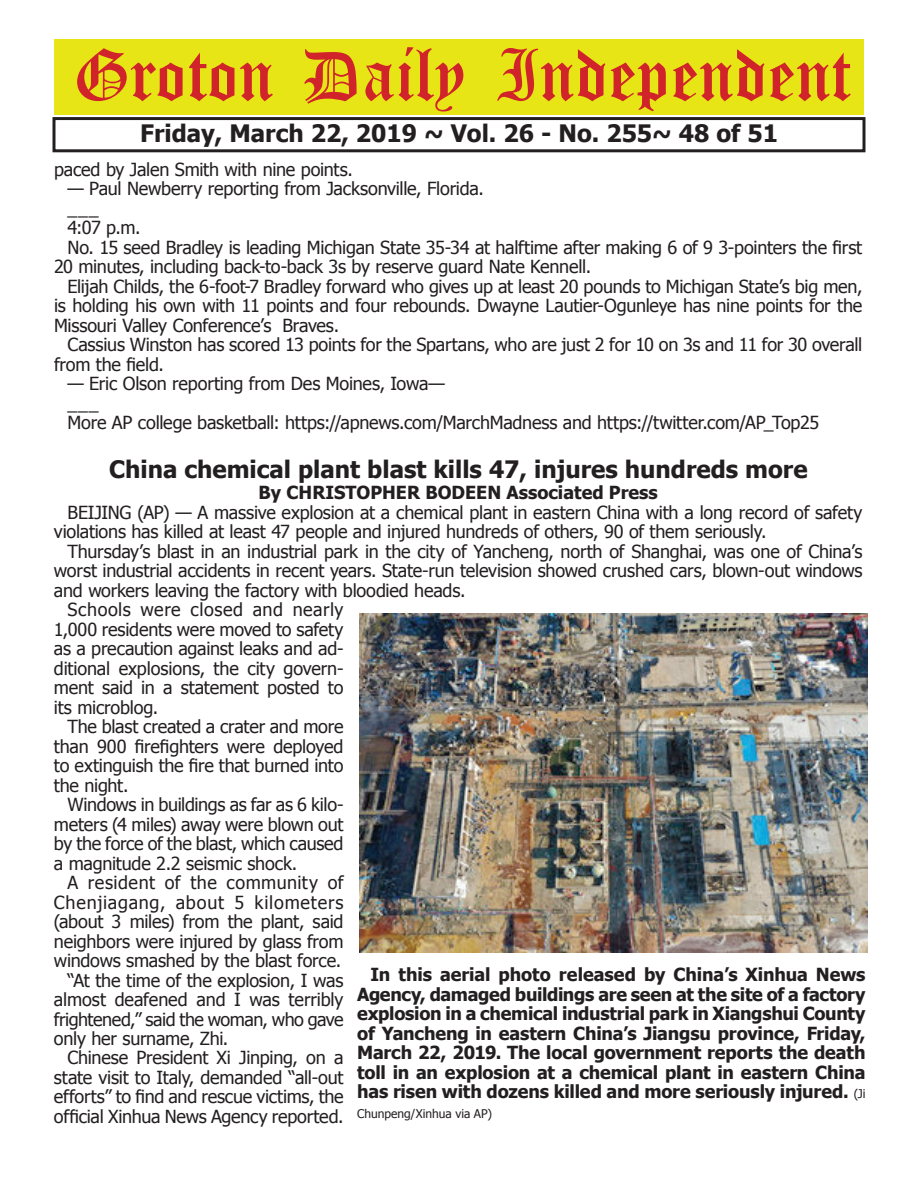
<style>
.page{position:relative;width:918px;height:1188px;background:#fff}
.page>*{position:absolute;margin:0;border:0;box-sizing:border-box;transform-origin:0 0}
.t1{font:54px "Old English Five";color:#d1232a}
.t2{font:700 24px "Tahoma";color:#231f20}
.t3{font:18px/19.5px "Tahoma";letter-spacing:-.01em;color:#231f20}
.t4{font:700 18px/19.5px "Tahoma";letter-spacing:-.005em;color:#231f20;text-align:justify}
.t5{font:18px "Tahoma";letter-spacing:.045em;color:#231f20}
.t6{font:18px "Tahoma";letter-spacing:.03em;color:#231f20}
.t7{font:18px "Tahoma";letter-spacing:.025em;color:#231f20}
.t8{font:12px "Tahoma";color:#231f20}
.s1{font-weight:400;font-size:12px}
</style>
<div class="page">
<div style="left:52px;top:117px;width:814px;height:35px;border:3px solid #231f20"></div>
<div style="left:54px;top:40px;width:810px;height:75px;background:#e7e515"></div>
<img style="left:359px;top:613px;width:509px;height:339px">
<h1 class="t1" style="left:73px;top:50px;width:779px">Groton Daily Independent</h1>
<h2 class="t2" style="left:140px;top:116px;width:640px">Friday, March 22, 2019 ~ Vol. 26 - No. 255~ 48 of 51</h2>
<p class="t3" style="left:54px;top:159px;width:300px">paced by Jalen Smith with nine points.</p>
<p class="t3" style="left:68px;top:178px;width:418px">— Paul Newberry reporting from Jacksonville, Florida.</p>
<p class="t3" style="left:68px;top:198px;width:33px">___</p>
<p class="t3" style="left:68px;top:217px;width:74px">4:07 p.m.</p>
<p class="t3" style="left:68px;top:237px;width:796px">No. 15 seed Bradley is leading Michigan State 35-34 at halftime after making 6 of 9 3-pointers the first</p>
<p class="t3" style="left:54px;top:256px;width:539px">20 minutes, including back-to-back 3s by reserve guard Nate Kennell.</p>
<p class="t3" style="left:68px;top:276px;width:797px">Elijah Childs, the 6-foot-7 Bradley forward who gives up at least 20 pounds to Michigan State’s big men,</p>
<p class="t3" style="left:54px;top:295px;width:810px">is holding his own with 11 points and four rebounds. Dwayne Lautier-Ogunleye has nine points for the</p>
<p class="t3" style="left:54px;top:315px;width:287px">Missouri Valley Conference’s Braves.</p>
<p class="t3" style="left:68px;top:334px;width:796px">Cassius Winston has scored 13 points for the Spartans, who are just 2 for 10 on 3s and 11 for 30 overall</p>
<p class="t3" style="left:54px;top:354px;width:111px">from the field.</p>
<p class="t3" style="left:68px;top:373px;width:753px">— Eric Olson reporting from Des Moines, Iowa—<br>___<br>More AP college basketball: https://apnews.com/MarchMadness and https://twitter.com/AP_Top25</p>
<h2 class="t2" style="left:109px;top:452px;width:700px">China chemical plant blast kills 47, injures hundreds more</h2>
<p class="t4" style="left:259px;top:482px;width:401px">By CHRISTOPHER BODEEN Associated Press</p>
<p class="t3" style="left:54px;top:502px;width:810px;text-indent:14px">BEIJING (AP) — A massive explosion at a chemical plant in eastern China with a long record of safety violations has killed at least 47 people and injured hundreds of others, 90 of them seriously.</p>
<p class="t3" style="left:67px;top:541px;width:797px">Thursday’s blast in an industrial park in the city of Yancheng, north of Shanghai, was one of China’s</p>
<p class="t3" style="left:54px;top:560px;width:810px">worst industrial accidents in recent years. State-run television showed crushed cars, blown-out windows</p>
<p class="t3" style="left:54px;top:580px;width:413px">and workers leaving the factory with bloodied heads.</p>
<p class="t6" style="left:67px;top:598px;width:278px">Schools were closed and nearly</p>
<p class="t3" style="left:54px;top:619px;width:291px">1,000 residents were moved to safety</p>
<p class="t3" style="left:54px;top:638px;width:291px">as a precaution against leaks and ad-</p>
<p class="t3" style="left:54px;top:657px;width:291px">ditional explosions, the city govern-</p>
<p class="t3" style="left:54px;top:677px;width:291px">ment said in a statement posted to</p>
<p class="t3" style="left:54px;top:696px;width:106px">its microblog.</p>
<p class="t3" style="left:67px;top:716px;width:278px">The blast created a crater and more</p>
<p class="t3" style="left:54px;top:735px;width:291px">than 900 firefighters were deployed</p>
<p class="t3" style="left:54px;top:755px;width:291px">to extinguish the fire that burned into</p>
<p class="t3" style="left:54px;top:774px;width:76px">the night.</p>
<p class="t3" style="left:67px;top:794px;width:278px">Windows in buildings as far as 6 kilo-</p>
<p class="t3" style="left:54px;top:813px;width:291px">meters (4 miles) away were blown out</p>
<p class="t3" style="left:54px;top:833px;width:291px">by the force of the blast, which caused</p>
<p class="t3" style="left:54px;top:852px;width:245px">a magnitude 2.2 seismic shock.</p>
<p class="t7" style="left:67px;top:870px;width:278px">A resident of the community of</p>
<p class="t5" style="left:54px;top:890px;width:291px">Chenjiagang, about 5 kilometers</p>
<p class="t3" style="left:54px;top:911px;width:291px">(about 3 miles) from the plant, said</p>
<p class="t3" style="left:54px;top:930px;width:291px">neighbors were injured by glass from</p>
<p class="t3" style="left:54px;top:950px;width:289px">windows smashed by the blast force.</p>
<p class="t3" style="left:67px;top:969px;width:278px">“At the time of the explosion, I was</p>
<p class="t3" style="left:54px;top:989px;width:291px">almost deafened and I was terribly</p>
<p class="t3" style="left:54px;top:1008px;width:291px">frightened,” said the woman, who gave</p>
<p class="t3" style="left:54px;top:1028px;width:176px">only her surname, Zhi.</p>
<p class="t3" style="left:67px;top:1047px;width:278px">Chinese President Xi Jinping, on a</p>
<p class="t3" style="left:54px;top:1067px;width:291px">state visit to Italy, demanded “all-out</p>
<p class="t3" style="left:54px;top:1086px;width:291px">efforts” to find and rescue victims, the</p>
<p class="t3" style="left:54px;top:1106px;width:291px">official Xinhua News Agency reported.</p>
<p class="t4" style="left:357px;top:964px;width:510px;text-indent:14px">In this aerial photo released by China’s Xinhua News Agency, damaged buildings are seen at the site of a factory explosion in a chemical industrial park in Xiangshui County of Yancheng in eastern China’s Jiangsu province, Friday, March 22, 2019. The local government reports the death toll in an explosion at a chemical plant in eastern China has risen with dozens killed and more seriously injured. <span class="s1">(Ji</span></p>
<p class="t8" style="left:357px;top:1106px;width:136px">Chunpeng/Xinhua via AP)</p>
</div>
